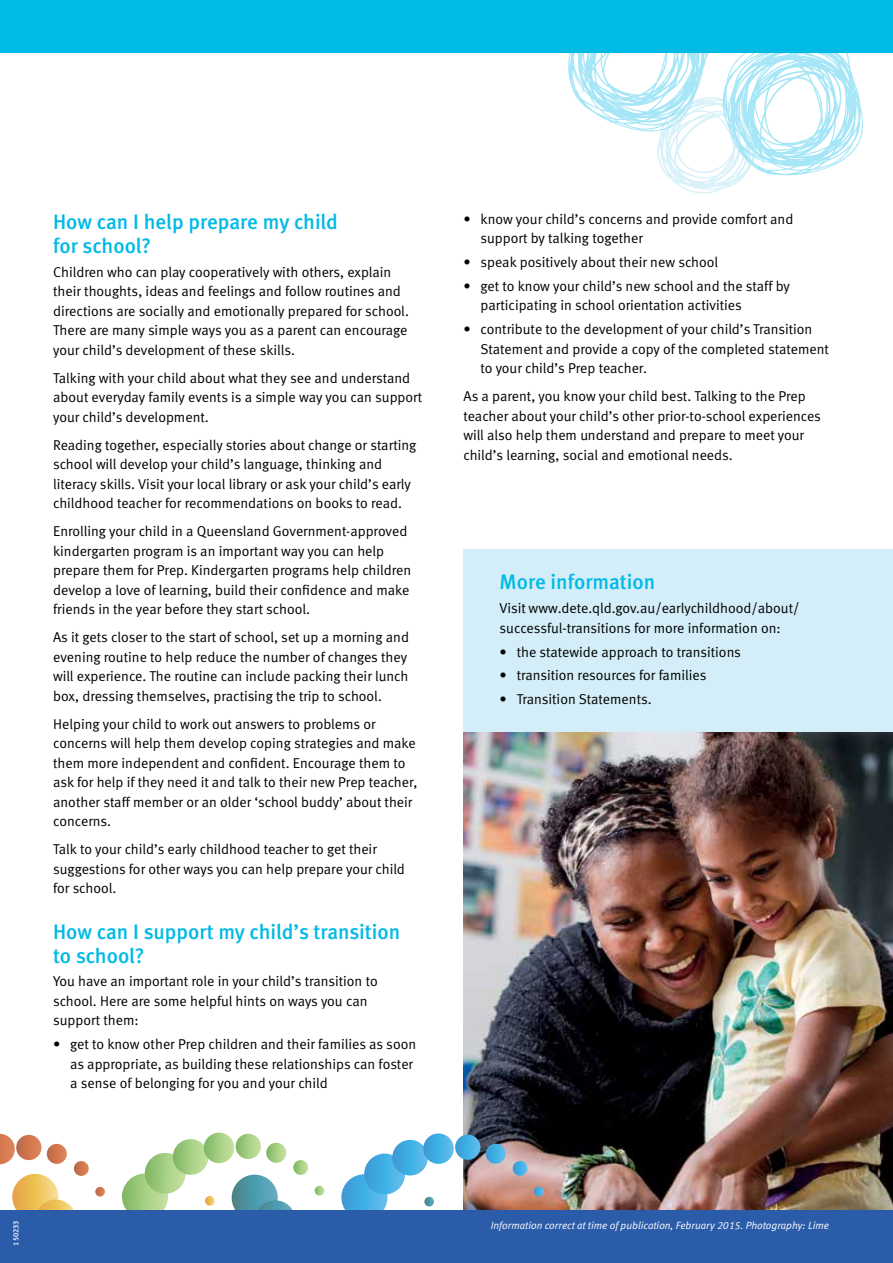
<style>
.page{position:relative;width:893px;height:1263px;background:#fff}
.page>*{position:absolute;margin:0;border:0;box-sizing:border-box;transform-origin:0 0}
.t1{font:21px/24px "Meta Medium LF";color:#00bae6}
.t2{font:14.25px/19.5px "Meta Normal LF";color:#000}
.t3{font:italic 10.5px "Meta Normal LF";color:#fff}
.t4{font:7.5px "Meta Medium LF";color:#fff}
</style>
<div class="page">
<img style="left:463px;top:731px;width:430px;height:479px">
<div style="left:463px;top:549px;width:430px;height:182px;background:#d3eef8"></div>
<svg style="left:513px;top:1161px;width:15px;height:15px"></svg>
<svg style="left:534px;top:1187px;width:10px;height:9px"></svg>
<svg style="left:0;top:1133px;width:506px;height:77px"></svg>
<div style="left:0;top:0;width:893px;height:53px;background:#00bae6"></div>
<svg style="left:568px;top:53px;width:295px;height:141px"></svg>
<div style="left:0;top:1210px;width:893px;height:53px;background:#2b5caa"></div>
<h1 class="t1" style="left:53px;top:210px;width:286px">How can I help prepare my child for school?</h1>
<p class="t2" style="left:53px;top:262px;width:357px">Children who can play cooperatively with others, explain their thoughts, ideas and feelings and follow routines and directions are socially and emotionally prepared for school.<br>There are many simple ways you as a parent can encourage your child’s development of these skills.</p>
<p class="t2" style="left:53px;top:368px;width:371px">Talking with your child about what they see and understand about everyday family events is a simple way you can support your child’s development.</p>
<p class="t2" style="left:53px;top:435px;width:365px">Reading together, especially stories about change or starting school will develop your child’s language, thinking and literacy skills. Visit your local library or ask your child’s early childhood teacher for recommendations on books to read.</p>
<p class="t2" style="left:53px;top:521px;width:360px">Enrolling your child in a Queensland Government-approved kindergarten program is an important way you can help prepare them for Prep. Kindergarten programs help children develop a love of learning, build their confidence and make friends in the year before they start school.</p>
<p class="t2" style="left:53px;top:627px;width:357px">As it gets closer to the start of school, set up a morning and evening routine to help reduce the number of changes they will experience. The routine can include packing their lunch box, dressing themselves, practising the trip to school.</p>
<p class="t2" style="left:53px;top:714px;width:366px">Helping your child to work out answers to problems or concerns will help them develop coping strategies and make them more independent and confident. Encourage them to ask for help if they need it and talk to their new Prep teacher, another staff member or an older ‘school buddy’ about their concerns.</p>
<p class="t2" style="left:53px;top:839px;width:353px">Talk to your child’s early childhood teacher to get their suggestions for other ways you can help prepare your child for school.</p>
<h1 class="t1" style="left:53px;top:919px;width:349px">How can I support my child’s transition to school?</h1>
<p class="t2" style="left:53px;top:971px;width:326px">You have an important role in your child’s transition to school. Here are some helpful hints on ways you can support them:</p>
<p class="t2" style="left:70px;top:1034px;width:347px;text-indent:-17px">• get to know other Prep children and their families as soon as appropriate, as building these relationships can foster a sense of belonging for you and your child</p>
<p class="t2" style="left:480px;top:209px;width:314px;text-indent:-17px">• know your child’s concerns and provide comfort and support by talking together</p>
<p class="t2" style="left:463px;top:252px;width:256px">• speak positively about their new school</p>
<p class="t2" style="left:480px;top:276px;width:311px;text-indent:-17px">• get to know your child’s new school and the staff by participating in school orientation activities</p>
<p class="t2" style="left:480px;top:319px;width:350px;text-indent:-17px">• contribute to the development of your child’s Transition<br>Statement and provide a copy of the completed statement to your child’s Prep teacher.</p>
<p class="t2" style="left:463px;top:386px;width:359px">As a parent, you know your child best. Talking to the Prep teacher about your child’s other prior-to-school experiences will also help them understand and prepare to meet your child’s learning, social and emotional needs.</p>
<h1 class="t1" style="left:500px;top:570px;width:157px">More information</h1>
<p class="t2" style="left:500px;top:598px;width:301px">Visit www.dete.qld.gov.au/earlychildhood/about/ successful-transitions for more information on:</p>
<p class="t2" style="left:500px;top:642px;width:243px">• the statewide approach to transitions</p>
<p class="t2" style="left:500px;top:665px;width:208px">• transition resources for families</p>
<p class="t2" style="left:500px;top:689px;width:154px">• Transition Statements.</p>
<p class="t4" style="left:12px;top:1246px;width:27px;rotate:-90deg">150233</p>
<p class="t3" style="left:491px;top:1219px;width:340px">Information correct at time of publication, February 2015. Photography: Lime</p>
</div>
